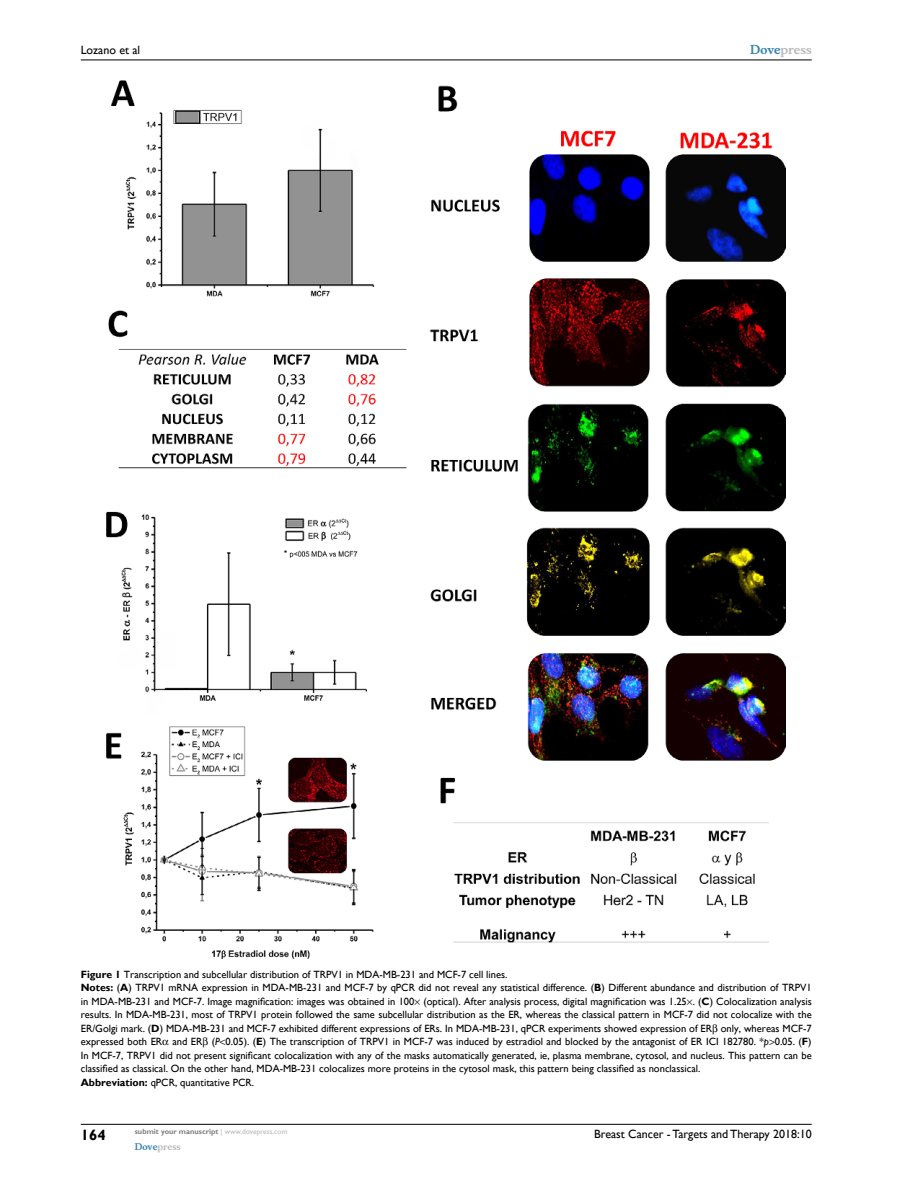
<style>
.page{position:relative;width:918px;height:1188px;background:#fff}
.page>*{position:absolute;margin:0;border:0;box-sizing:border-box;transform-origin:0 0}
.t1{font:700 15px "Gill Sans";color:#000}
.t2{font:12px "Gill Sans";color:#000}
.t3{font:700 12px "Musee";color:#b8babc}
.t4{font:10.5px/13.5px "Gill Sans";color:#000}
.t5{font:700 9px "Musee";color:#b8babc}
.t6{font:700 7.5px "Gill Sans";color:#808285}
.s1{color:#3785ad}
.s2{font-weight:700}
.s3{font-style:italic}
.s4{font-weight:400;color:#b8babc}
</style>
<div class="page">
<hr style="left:81px;top:1124px;width:731px;height:1px;background:#000">
<hr style="left:81px;top:60px;width:731px;height:1px;background:#000">
<img style="left:107px;top:81px;width:679px;height:877px">
<p class="t2" style="left:81px;top:43px;width:61px">Lozano et al</p>
<p class="t3" style="left:750px;top:43px;width:63px"><span class="s1">Dove</span>press</p>
<p class="t4" style="left:81px;top:967px;width:428px"><span class="s2">Figure 1</span> Transcription and subcellular distribution of TRPV1 in MDA-MB-231 and MCF-7 cell lines.<br><span class="s2">Notes:</span> (<span class="s2">A</span>) TRPV1 mRNA</p>
<p class="t4" style="left:81px;top:981px;width:732px;text-align:justify;text-indent:121px">expression in MDA-MB-231 and MCF-7 by qPCR did not reveal any statistical difference. (<span class="s2">B</span>) Different abundance and distribution of TRPV1 in MDA-MB-231 and MCF-7. Image magnification: images was obtained in 100 (optical). After analysis process, digital magnification was 1.25 . (<span class="s2">C</span>) Colocalization analysis results. In MDA-MB-231, most of TRPV1 protein followed the same subcellular distribution as the ER, whereas the classical pattern in MCF-7 did not colocalize with the ER/Golgi mark. (<span class="s2">D</span>) MDA-MB-231 and MCF-7 exhibited different expressions of ERs. In MDA-MB-231, qPCR experiments showed expression of ER</p>
<p class="t4" style="left:721px;top:1021px;width:92px">only, whereas MCF-7</p>
<p class="t4" style="left:81px;top:1035px;width:732px;text-indent:131px">(<span class="s3">P</span> 0.05). (<span class="s2">E</span>) The transcription of TRPV1 in MCF-7 was induced by estradiol and blocked by the antagonist of ER ICI 182780. *<span class="s3">p</span> 0.05. (<span class="s2">F</span>)<br>In MCF-7, TRPV1 did not present significant colocalization with any of the masks automatically generated, ie, plasma membrane, cytosol, and nucleus. This pattern can be classified as classical. On the other hand, MDA-MB-231 colocalizes more proteins in the cytosol mask, this pattern being classified as nonclassical.<br><span class="s2">Abbreviation:</span> qPCR, quantitative PCR.</p>
<p class="t4" style="left:81px;top:1035px;width:77px">expressed both ER</p>
<p class="t4" style="left:172px;top:1035px;width:25px">and ER</p>
<h1 class="t1" style="left:81px;top:1126px;width:26px">164</h1>
<p class="t6" style="left:135px;top:1127px;width:154px">submit your manuscript <span class="s4">| www.dovepress.com</span></p>
<p class="t5" style="left:135px;top:1141px;width:48px"><span class="s1">Dove</span>press</p>
<p class="t2" style="left:594px;top:1127px;width:219px">Breast Cancer - Targets and Therapy 2018:10</p>
</div>
